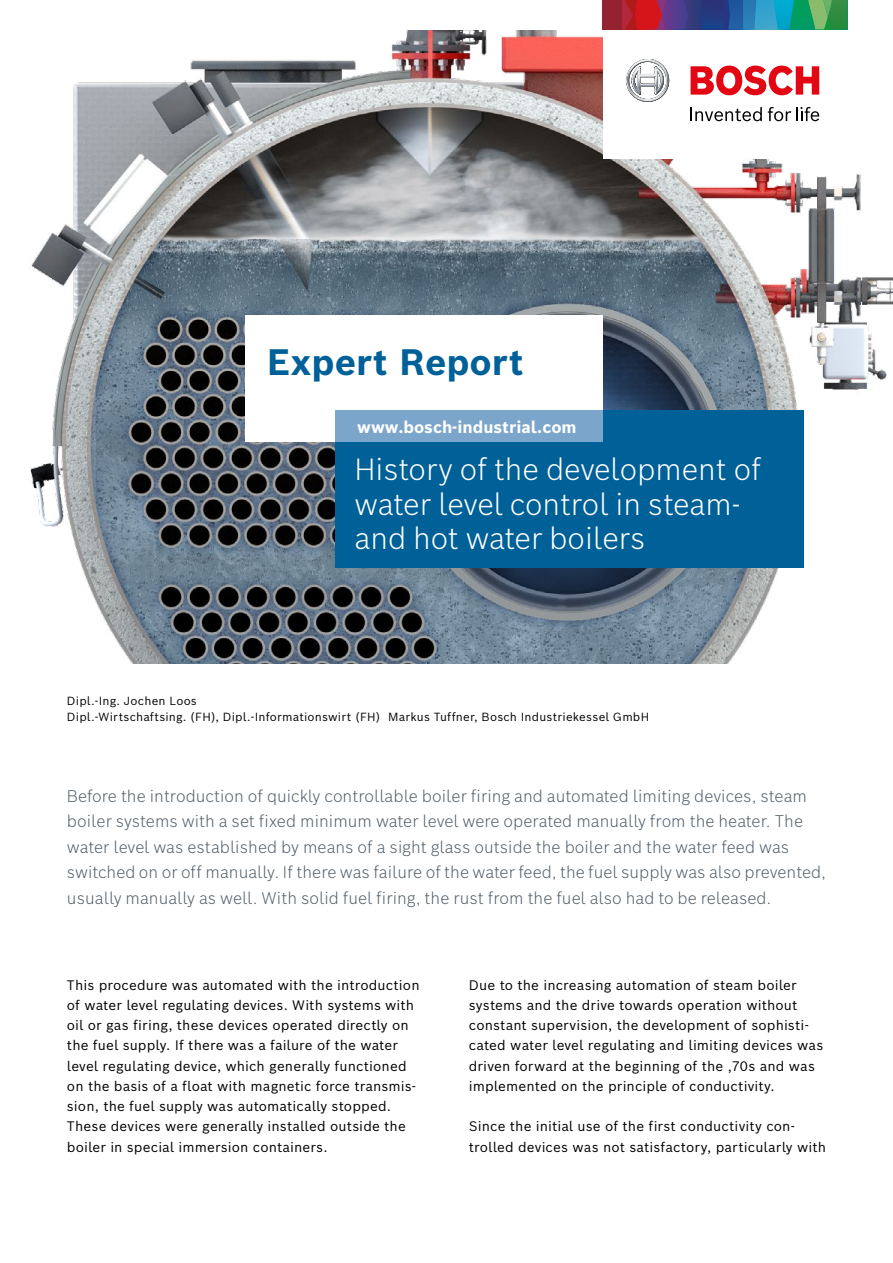
<style>
.page{position:relative;width:893px;height:1263px;background:#fff}
.page>*{position:absolute;margin:0;border:0;box-sizing:border-box;transform-origin:0 0}
.t1{font:700 36px "Bosch Sans";color:#006098}
.t2{font:300 30px/34.5px "Bosch Sans";color:#fff}
.t3{font:300 16.5px/25.5px "Bosch Sans";letter-spacing:.005em;color:#525f6b}
.t4{font:700 16.5px "Bosch Sans";color:#fff}
.t5{font:13.5px/20.2px "Bosch Sans";letter-spacing:.01em;color:#000}
.t6{font:11.55px/16.2px "Bosch Sans";letter-spacing:.015em;color:#000}
</style>
<div class="page">
<img style="left:30px;top:31px;width:863px;height:632px">
<div style="left:246px;top:316px;width:357px;height:126px;background:#fff"></div>
<div style="left:335px;top:410px;width:469px;height:158px;background:#006098"></div>
<div style="left:335px;top:410px;width:268px;height:32px;background:#7ba5cb"></div>
<div style="left:603px;top:1px;width:245px;height:157px;background:#fff"></div>
<svg style="left:603px;top:0;width:245px;height:29px;background:#505f72"></svg>
<svg style="left:626px;top:59px;width:43px;height:43px"></svg>
<svg style="left:691px;top:107px;width:71px;height:14px"></svg>
<svg style="left:768px;top:107px;width:51px;height:14px"></svg>
<svg style="left:691px;top:66px;width:128px;height:29px"></svg>
<h1 class="t1" style="left:267px;top:338px;width:258px">Expert Report</h1>
<p class="t4" style="left:357px;top:416px;width:221px">www.bosch-industrial.com</p>
<h2 class="t2" style="left:354px;top:451px;width:408px">History of the development of water level control in steam&shy;and hot water boilers</h2>
<p class="t6" style="left:67px;top:692px;width:584px">Dipl.-Ing. Jochen Loos<br>Dipl.-Wirtschaftsing. (FH), Dipl.-Informationswirt (FH) Markus Tuffner, Bosch Industriekessel GmbH</p>
<p class="t3" style="left:67px;top:782px;width:761px">Before the introduction of quickly controllable boiler firing and automated limiting devices, steam boiler systems with a set fixed minimum water level were operated manually from the heater. The water level was established by means of a sight glass outside the boiler and the water feed was switched on or off manually. If there was failure of the water feed, the fuel supply was also prevented, usually manually as well. With solid fuel firing, the rust from the fuel also had to be released.</p>
<p class="t5" style="left:67px;top:974px;width:354px">This procedure was automated with the introduction of water level regulating devices. With systems with oil or gas firing, these devices operated directly on the fuel supply. If there was a failure of the water level regulating device, which generally functioned on the basis of a float with magnetic force transmis&shy;sion, the fuel supply was automatically stopped.<br>These devices were generally installed outside the boiler in special immersion containers.</p>
<p class="t5" style="left:469px;top:974px;width:356px">Due to the increasing automation of steam boiler systems and the drive towards operation without constant supervision, the development of sophisti&shy;cated water level regulating and limiting devices was driven forward at the beginning of the ‚70s and was implemented on the principle of conductivity.</p>
<p class="t5" style="left:469px;top:1116px;width:359px">Since the initial use of the first conductivity con&shy;trolled devices was not satisfactory, particularly with</p>
</div>
